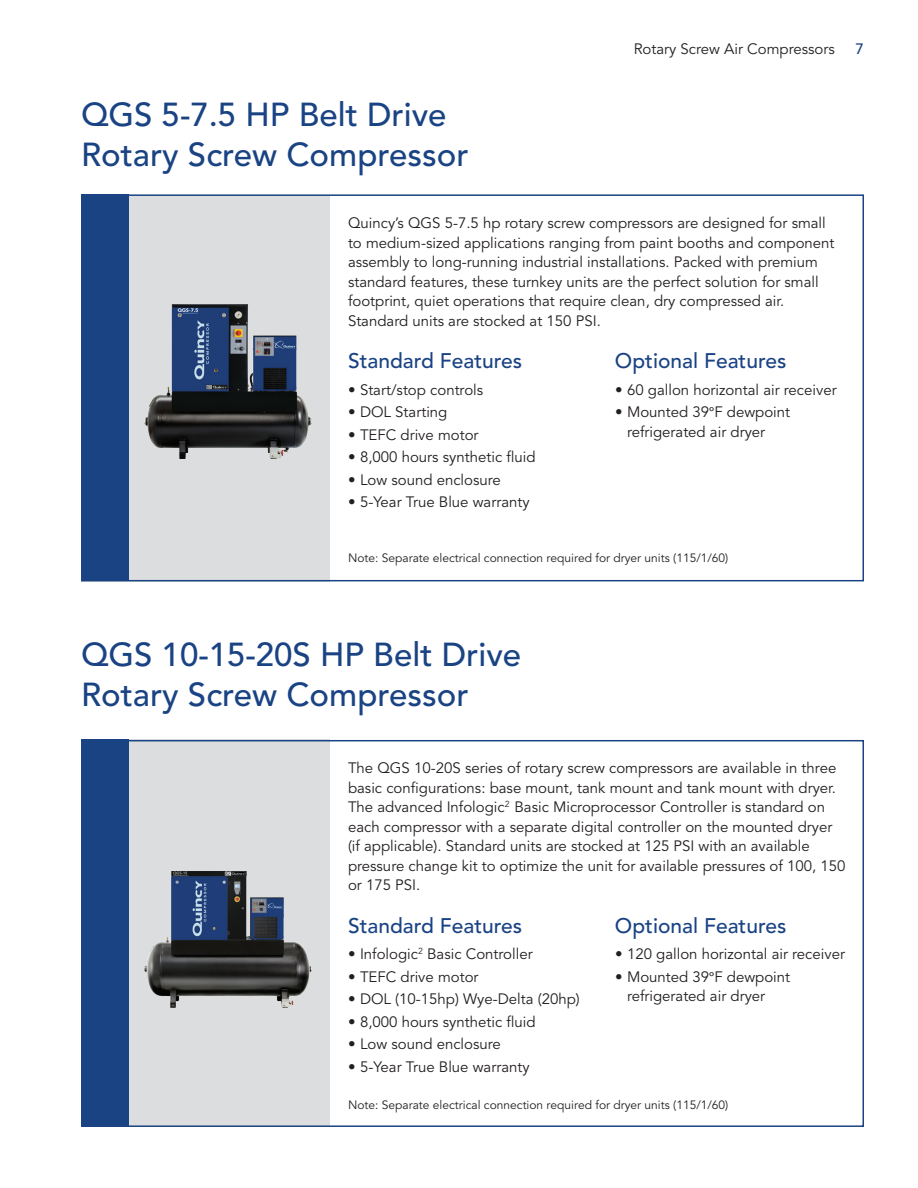
<style>
.page{position:relative;width:918px;height:1188px;background:#fff}
.page>*{position:absolute;margin:0;border:0;box-sizing:border-box;transform-origin:0 0}
.t1{font:500 33px/40.5px "Avenir LT Std";color:#1a4384}
.t2{font:500 21px "Avenir LT Std";color:#1a4384}
.t3{font:15px/19.5px "Avenir LT Std";color:#231f20}
.t4{font:500 15px "Avenir LT Std";color:#1a4384}
.t5{font:12px "Avenir LT Std";color:#231f20}
.s1{font-family:"Minion Pro"}
</style>
<div class="page">
<div style="left:81px;top:195px;width:249px;height:387px;background:#dcdddf"></div>
<div style="left:81px;top:740px;width:249px;height:387px;background:#dcdddf"></div>
<div style="left:81px;top:194px;width:48px;height:387px;background:#1a4384"></div>
<div style="left:81px;top:740px;width:48px;height:387px;background:#1a4384"></div>
<img style="left:144px;top:305px;width:167px;height:153px">
<img style="left:144px;top:872px;width:167px;height:135px">
<h1 class="t1" style="left:81px;top:95px;width:389px">QGS 5-7.5 HP Belt Drive<br>Rotary Screw Compressor</h1>
<p class="t3" style="left:634px;top:40px;width:203px">Rotary Screw Air Compressors</p>
<p class="t4" style="left:856px;top:40px;width:10px">7</p>
<p class="t3" style="left:348px;top:214px;width:488px">Quincy’s QGS 5-7.5 hp rotary screw compressors are designed for small to medium-sized applications ranging from paint booths and component assembly to long-running industrial installations. Packed with premium standard features, these turnkey units are the perfect solution for small footprint, quiet operations that require clean, dry compressed air.<br>Standard units are stocked at 150 PSI.</p>
<h2 class="t2" style="left:348px;top:349px;width:176px">Standard Features</h2>
<h2 class="t2" style="left:615px;top:349px;width:173px">Optional Features</h2>
<p class="t3" style="left:348px;top:380px;width:137px">• Start/stop controls</p>
<p class="t3" style="left:348px;top:403px;width:101px">• DOL Starting</p>
<p class="t3" style="left:348px;top:425px;width:132px">• TEFC drive motor</p>
<p class="t3" style="left:348px;top:448px;width:189px">• 8,000 hours synthetic fluid</p>
<p class="t3" style="left:348px;top:470px;width:154px">• Low sound enclosure</p>
<p class="t3" style="left:348px;top:493px;width:183px">• 5-Year True Blue warranty</p>
<p class="t3" style="left:615px;top:380px;width:223px">• 60 gallon horizontal air receiver</p>
<p class="t3" style="left:627px;top:403px;width:165px;text-indent:-12px">• Mounted 39<span class="s1">°</span>F dewpoint refrigerated air dryer</p>
<p class="t5" style="left:348px;top:551px;width:382px">Note: Separate electrical connection required for dryer units (115/1/60)</p>
<h1 class="t1" style="left:81px;top:635px;width:442px">QGS 10-15-20S HP Belt Drive<br>Rotary Screw Compressor</h1>
<p class="t3" style="left:348px;top:759px;width:499px">The QGS 10-20S series of rotary screw compressors are available in three basic configurations: base mount, tank mount and tank mount with dryer.<br>The advanced Infologic<sup>2</sup> Basic Microprocessor Controller is standard on each compressor with a separate digital controller on the mounted dryer (if applicable). Standard units are stocked at 125 PSI with an available pressure change kit to optimize the unit for available pressures of 100, 150 or 175 PSI.</p>
<h2 class="t2" style="left:348px;top:913px;width:176px">Standard Features</h2>
<h2 class="t2" style="left:615px;top:913px;width:173px">Optional Features</h2>
<p class="t3" style="left:348px;top:945px;width:186px">• Infologic<sup>2</sup> Basic Controller</p>
<p class="t3" style="left:348px;top:967px;width:132px">• TEFC drive motor</p>
<p class="t3" style="left:348px;top:990px;width:233px">• DOL (10-15hp) Wye-Delta (20hp)</p>
<p class="t3" style="left:348px;top:1012px;width:189px">• 8,000 hours synthetic fluid</p>
<p class="t3" style="left:348px;top:1035px;width:154px">• Low sound enclosure</p>
<p class="t3" style="left:348px;top:1057px;width:183px">• 5-Year True Blue warranty</p>
<p class="t3" style="left:615px;top:945px;width:232px">• 120 gallon horizontal air receiver</p>
<p class="t3" style="left:627px;top:967px;width:165px;text-indent:-12px">• Mounted 39<span class="s1">°</span>F dewpoint refrigerated air dryer</p>
<p class="t5" style="left:348px;top:1098px;width:382px">Note: Separate electrical connection required for dryer units (115/1/60)</p>
</div>
